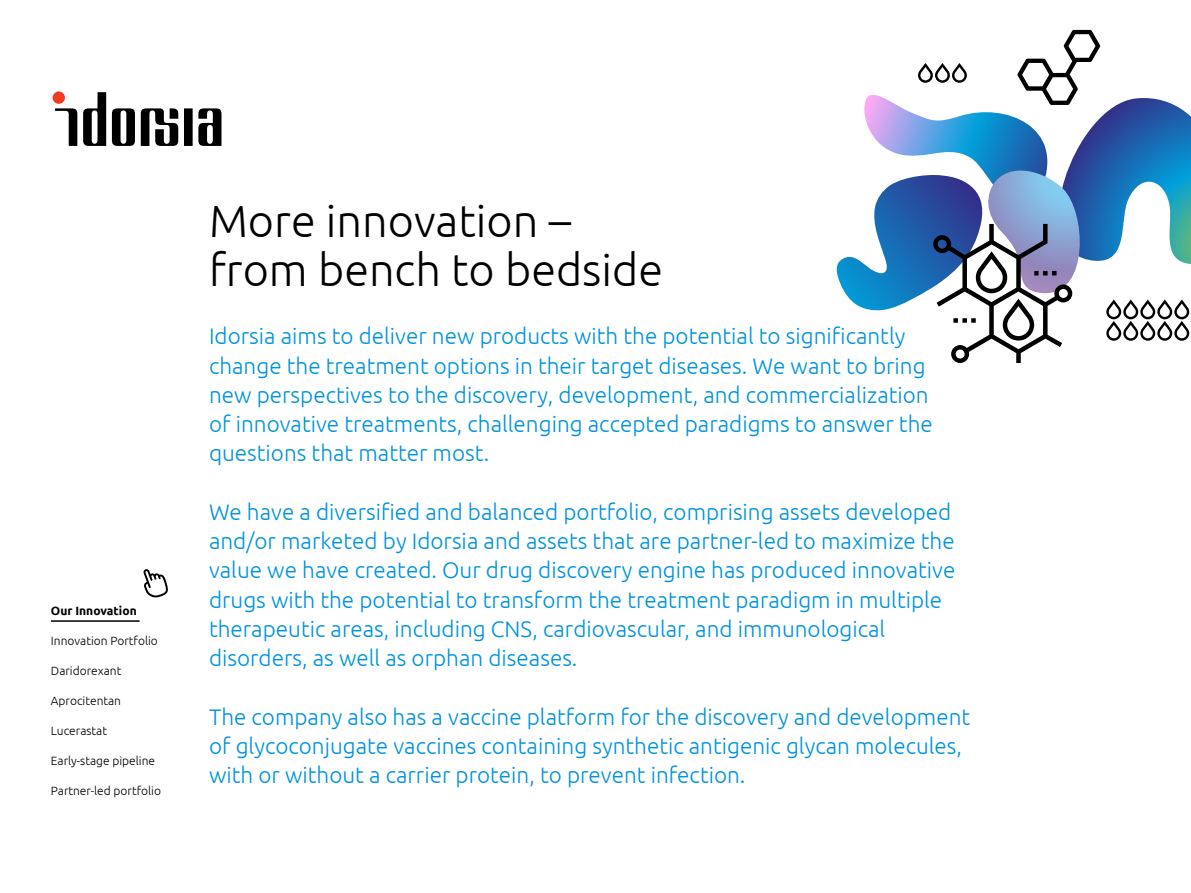
<style>
.page{position:relative;width:1191px;height:893px;background:#fff}
.page>*{position:absolute;margin:0;border:0;box-sizing:border-box;transform-origin:0 0}
.t1{font:300 45px/48.8px "Ubuntu";color:#000}
.t2{font:300 22.5px/29.2px "Ubuntu";color:#0093dd}
.t3{font:300 12px "Ubuntu";color:#000}
.t4{font:700 12px "Ubuntu";color:#000}
</style>
<div class="page">
<svg style="left:53px;top:91px;width:12px;height:13px"></svg>
<svg style="left:55px;top:92px;width:166px;height:54px"></svg>
<svg style="left:836px;top:30px;width:355px;height:333px"></svg>
<svg style="left:143px;top:569px;width:25px;height:29px"></svg>
<hr style="left:51px;top:620px;width:89px;height:2px;background:#000">
<p class="t4" style="left:51px;top:603px;width:87px">Our Innovation</p>
<p class="t3" style="left:51px;top:634px;width:109px">Innovation Portfolio</p>
<p class="t3" style="left:51px;top:664px;width:72px">Daridorexant</p>
<p class="t3" style="left:51px;top:694px;width:72px">Aprocitentan</p>
<p class="t3" style="left:51px;top:724px;width:58px">Lucerastat</p>
<p class="t3" style="left:51px;top:754px;width:106px">Early-stage pipeline</p>
<p class="t3" style="left:51px;top:784px;width:112px">Partner-led portfolio</p>
<h1 class="t1" style="left:209px;top:196px;width:455px">More innovation – from bench to bedside</h1>
<p class="t2" style="left:209px;top:321px;width:725px">Idorsia aims to deliver new products with the potential to significantly change the treatment options in their target diseases. We want to bring new perspectives to the discovery, development, and commercialization of innovative treatments, challenging accepted paradigms to answer the questions that matter most.</p>
<p class="t2" style="left:209px;top:497px;width:748px">We have a diversified and balanced portfolio, comprising assets developed and/or marketed by Idorsia and assets that are partner-led to maximize the value we have created. Our drug discovery engine has produced innovative drugs with the potential to transform the treatment paradigm in multiple therapeutic areas, including CNS, cardiovascular, and immunological disorders, as well as orphan diseases.</p>
<p class="t2" style="left:209px;top:701px;width:762px">The company also has a vaccine platform for the discovery and development of glycoconjugate vaccines containing synthetic antigenic glycan molecules, with or without a carrier protein, to prevent infection.</p>
</div>
